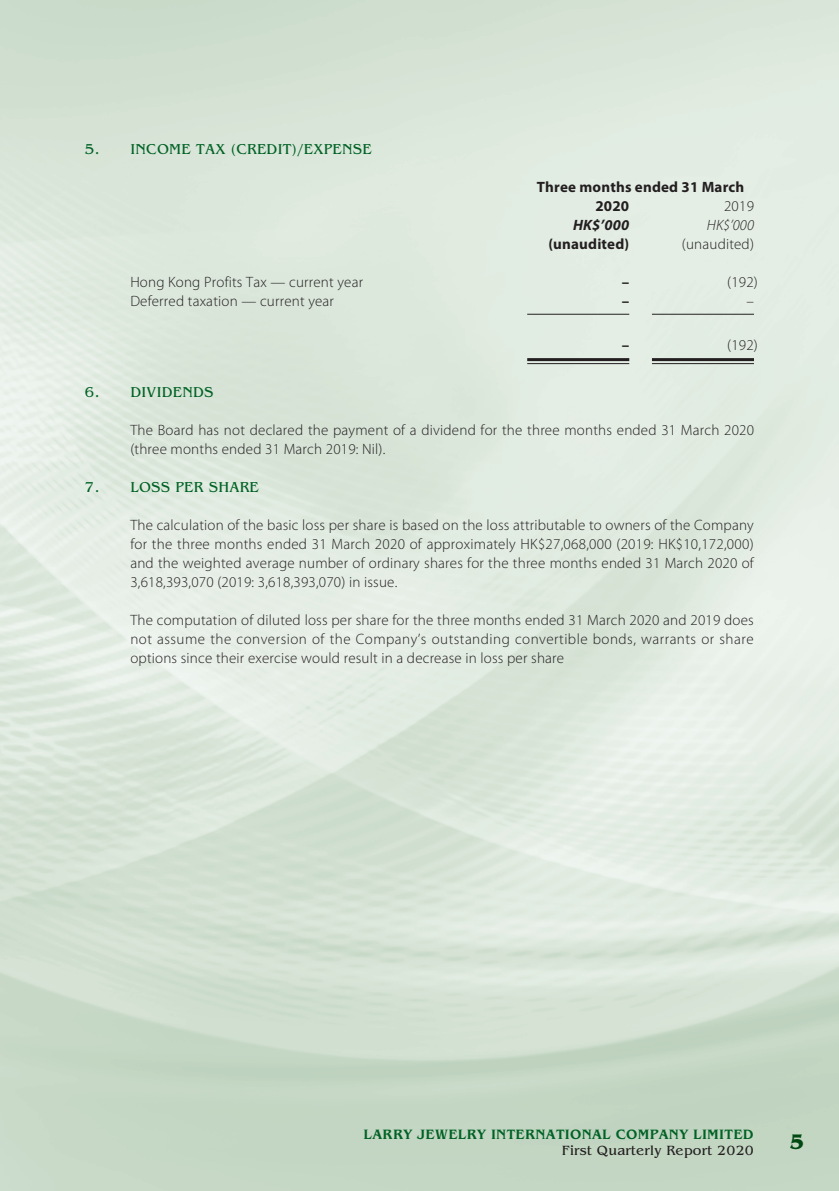
<style>
.page{position:relative;width:839px;height:1191px;background:#fff}
.page>*{position:absolute;margin:0;border:0;box-sizing:border-box;transform-origin:0 0}
.t1{font:700 22px "Benguiat Std";color:#004912}
._06_Notes{font:300 15px/19px "Myriad Pro";letter-spacing:.015em;color:#231f20;text-align:justify}
._51_N_Table_txt{font:300 15px "Myriad Pro";letter-spacing:.015em;color:#231f20}
._07_NH1{font:15px "Benguiat Std";letter-spacing:.02em;color:#006224}
._51_N_Table_txt-2{font:700 15px "Myriad Pro";letter-spacing:.01em;color:#231f20}
._51_N_Table_txt-3{font:italic 700 15px "Myriad Pro";color:#231f20}
._51_N_Table_txt-4{font:italic 300 15px "Myriad Pro";color:#231f20}
.t2{font:500 14px "Benguiat Std";letter-spacing:.02em;color:#006224}
.t3{font:14px "Benguiat Std";letter-spacing:.02em;color:#231f20}
</style>
<div class="page">
<hr style="left:527px;top:314px;width:102px;height:1px;background:#231f20">
<hr style="left:652px;top:314px;width:102px;height:1px;background:#231f20">
<hr style="left:527px;top:358px;width:102px;height:3px;background:#231f20">
<hr style="left:527px;top:363px;width:102px;height:1px;background:#231f20">
<hr style="left:652px;top:358px;width:102px;height:3px;background:#231f20">
<hr style="left:652px;top:363px;width:102px;height:1px;background:#231f20">
<p class="_07_NH1" style="left:85px;top:141px;width:288px">5. INCOME TAX (CREDIT)/EXPENSE</p>
<p class="_51_N_Table_txt-2" style="left:537px;top:177px;width:209px">Three months ended 31 March</p>
<p class="_51_N_Table_txt-2" style="left:595px;top:196px;width:35px">2020</p>
<p class="_51_N_Table_txt" style="left:724px;top:197px;width:31px">2019</p>
<p class="_51_N_Table_txt-3" style="left:573px;top:215px;width:58px">HK$’000</p>
<p class="_51_N_Table_txt-4" style="left:707px;top:216px;width:49px">HK$’000</p>
<p class="_51_N_Table_txt-2" style="left:548px;top:234px;width:82px">(unaudited)</p>
<p class="_51_N_Table_txt" style="left:682px;top:235px;width:74px">(unaudited)</p>
<p class="_51_N_Table_txt" style="left:130px;top:273px;width:234px">Hong Kong Profits Tax — current year</p>
<p class="_51_N_Table_txt-2" style="left:622px;top:272px;width:9px">–</p>
<p class="_51_N_Table_txt" style="left:727px;top:273px;width:32px">(192)</p>
<p class="_51_N_Table_txt" style="left:130px;top:292px;width:205px">Deferred taxation — current year</p>
<p class="_51_N_Table_txt-2" style="left:622px;top:291px;width:9px">–</p>
<p class="_51_N_Table_txt" style="left:746px;top:292px;width:9px">–</p>
<p class="_51_N_Table_txt-2" style="left:622px;top:335px;width:9px">–</p>
<p class="_51_N_Table_txt" style="left:727px;top:336px;width:32px">(192)</p>
<p class="_07_NH1" style="left:85px;top:384px;width:130px">6. DIVIDENDS</p>
<p class="_06_Notes" style="left:130px;top:420px;width:625px">The Board has not declared the payment of a dividend for the three months ended 31 March 2020 (three months ended 31 March 2019: Nil).</p>
<p class="_07_NH1" style="left:85px;top:479px;width:175px">7. LOSS PER SHARE</p>
<p class="_06_Notes" style="left:130px;top:515px;width:625px">The calculation of the basic loss per share is based on the loss attributable to owners of the Company for the three months ended 31 March 2020 of approximately HK$27,068,000 (2019: HK$10,172,000) and the weighted average number of ordinary shares for the three months ended 31 March 2020 of 3,618,393,070 (2019: 3,618,393,070) in issue.</p>
<p class="_06_Notes" style="left:130px;top:610px;width:625px">The computation of diluted loss per share for the three months ended 31 March 2020 and 2019 does not assume the conversion of the Company’s outstanding convertible bonds, warrants or share options since their exercise would result in a decrease in loss per share</p>
<p class="t2" style="left:364px;top:1126px;width:392px">LARRY JEWELRY INTERNATIONAL COMPANY LIMITED</p>
<p class="t3" style="left:562px;top:1142px;width:193px">First Quarterly Report 2020</p>
<h1 class="t1" style="left:789px;top:1129px;width:16px">5</h1>
</div>
